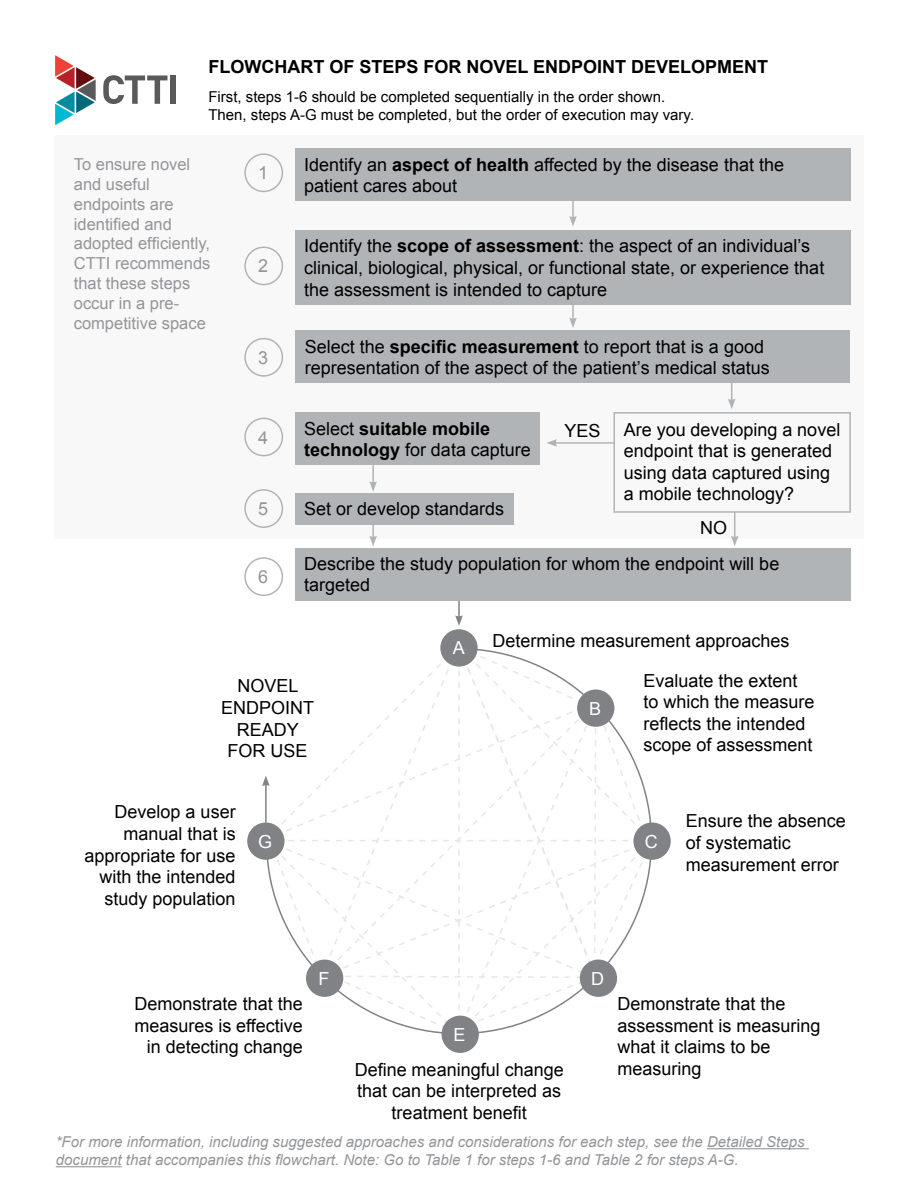
<style>
.page{position:relative;width:918px;height:1188px;background:#fff}
.page>*{position:absolute;margin:0;border:0;box-sizing:border-box;transform-origin:0 0}
.t1{font:18px/21.6px "Arial";color:#000}
.t2{font:700 18px/21.6px "Arial";color:#000}
.t3{font:18px "Arial";color:#fff}
.t4{font:18px "Arial";color:#939598}
.t5{font:16.5px/19.8px "Arial";color:#939598}
.t6{font:italic 15px/18px "Arial";color:#939598}
.t7{font:15px/18px "Arial";color:#000}
.s1{font-weight:700}
.s2{font-weight:400}
</style>
<div class="page">
<div style="left:54px;top:135px;width:810px;height:403px;background:#f8f8f9"></div>
<div style="left:440px;top:629px;width:38px;height:38px;background:#808285;border-radius:50%"></div>
<div style="left:633px;top:822px;width:38px;height:38px;background:#808285;border-radius:50%"></div>
<div style="left:442px;top:1016px;width:37px;height:37px;background:#808285;border-radius:50%"></div>
<div style="left:247px;top:822px;width:38px;height:38px;background:#808285;border-radius:50%"></div>
<svg style="left:262px;top:644px;width:392px;height:392px"></svg>
<hr style="left:458px;top:589px;width:2px;height:29px;background:#808285">
<svg style="left:455px;top:615px;width:8px;height:11px"></svg>
<hr style="left:572px;top:189px;width:2px;height:29px;background:#b1b4b6">
<svg style="left:569px;top:216px;width:8px;height:10px"></svg>
<hr style="left:572px;top:291px;width:2px;height:29px;background:#b1b4b6">
<svg style="left:569px;top:318px;width:8px;height:10px"></svg>
<div style="left:244px;top:153px;width:39px;height:39px;border:2px solid #b1b4b6;border-radius:50%"></div>
<div style="left:244px;top:247px;width:39px;height:38px;border:2px solid #b1b4b6;border-radius:50%"></div>
<div style="left:244px;top:338px;width:39px;height:39px;border:2px solid #b1b4b6;border-radius:50%"></div>
<div style="left:244px;top:557px;width:39px;height:39px;border:2px solid #b1b4b6;border-radius:50%"></div>
<div style="left:295px;top:148px;width:556px;height:53px;background:#b1b4b6"></div>
<div style="left:295px;top:230px;width:556px;height:75px;background:#b1b4b6"></div>
<div style="left:296px;top:331px;width:554px;height:52px;background:#b1b4b6"></div>
<div style="left:295px;top:548px;width:556px;height:52px;background:#b1b4b6"></div>
<div style="left:295px;top:493px;width:218px;height:31px;background:#b1b4b6"></div>
<div style="left:295px;top:412px;width:245px;height:53px;background:#b1b4b6"></div>
<div style="left:613px;top:412px;width:238px;height:101px;border:2px solid #b1b4b6"></div>
<svg style="left:728px;top:383px;width:8px;height:26px"></svg>
<hr style="left:555px;top:442px;width:60px;height:2px;background:#b1b4b6">
<svg style="left:547px;top:439px;width:10px;height:8px"></svg>
<svg style="left:731px;top:512px;width:8px;height:34px"></svg>
<svg style="left:369px;top:465px;width:8px;height:27px"></svg>
<div style="left:244px;top:418px;width:39px;height:38px;border:2px solid #b1b4b6;border-radius:50%"></div>
<div style="left:244px;top:489px;width:39px;height:39px;border:2px solid #b1b4b6;border-radius:50%"></div>
<hr style="left:372px;top:516px;width:2px;height:22px;background:#b1b4b6">
<svg style="left:369px;top:536px;width:8px;height:10px"></svg>
<hr style="left:707px;top:1148px;width:102px;height:1px;background:#939598">
<hr style="left:56px;top:1166px;width:66px;height:1px;background:#939598">
<svg style="left:55px;top:55px;width:41px;height:70px"></svg>
<svg style="left:103px;top:75px;width:64px;height:29px"></svg>
<div style="left:171px;top:75px;width:5px;height:29px;background:#585a5c"></div>
<p class="t2" style="left:208px;top:57px;width:560px">Flowchart of STEPS FOR NOVEL ENDPOINT DEVELOPMENT</p>
<p class="t7" style="left:208px;top:88px;width:487px">First, steps 1-6 should be completed sequentially in the order shown.<br>Then, steps A-G must be completed, but the order of execution may vary.</p>
<p class="t5" style="left:74px;top:155px;width:138px">To ensure novel and useful endpoints are identified and adopted efficiently,<br>CTTI recommends that these steps occur in a pre&shy;competitive space</p>
<p class="t4" style="left:258px;top:161px;width:12px">1</p>
<p class="t4" style="left:258px;top:254px;width:12px">2</p>
<p class="t4" style="left:258px;top:346px;width:12px">3</p>
<p class="t1" style="left:304px;top:154px;width:481px">Identify an <span class="s1">aspect of health</span> affected by the disease that the patient cares about</p>
<p class="t1" style="left:304px;top:235px;width:522px">Identify the <span class="s1">scope of assessment</span>: the aspect of an individual’s clinical, biological, physical, or functional state, or experience that the assessment is intended to capture</p>
<p class="t1" style="left:305px;top:336px;width:466px">Select the <span class="s1">specific measurement</span> to report that is a good representation of the aspect of the patient’s medical status</p>
<p class="t4" style="left:258px;top:425px;width:12px">4</p>
<p class="t4" style="left:258px;top:497px;width:12px">5</p>
<p class="t4" style="left:258px;top:565px;width:12px">6</p>
<p class="t2" style="left:304px;top:418px;width:228px"><span class="s2">Select</span> suitable mobile technology <span class="s2">for data capture</span></p>
<p class="t1" style="left:624px;top:419px;width:218px">Are you developing a novel endpoint that is generated using data captured using a mobile technology?</p>
<p class="t1" style="left:565px;top:420px;width:38px">YES</p>
<p class="t1" style="left:304px;top:498px;width:202px">Set or develop standards</p>
<p class="t1" style="left:700px;top:517px;width:29px">NO</p>
<p class="t1" style="left:304px;top:553px;width:477px">Describe the study population for whom the endpoint will be targeted</p>
<p class="t1" style="left:221px;top:675px;width:95px;text-align:center">NOVEL<br>ENDPOINT<br>READY<br>FOR USE</p>
<p class="t3" style="left:453px;top:636px;width:14px">A</p>
<p class="t1" style="left:492px;top:630px;width:299px">Determine measurement approaches</p>
<p class="t1" style="left:643px;top:670px;width:173px">Evaluate the extent to which the measure reflects the intended scope of assessment</p>
<p class="t3" style="left:589px;top:697px;width:14px">B</p>
<p class="t1" style="left:85px;top:802px;width:153px;text-align:right">Develop a user manual that is appropriate for use with the intended study population</p>
<p class="t3" style="left:258px;top:830px;width:16px">G</p>
<p class="t1" style="left:134px;top:993px;width:170px;text-align:right">Demonstrate that the measures is effective in detecting change</p>
<p class="t3" style="left:319px;top:967px;width:12px">F</p>
<p class="t3" style="left:454px;top:1023px;width:14px">E</p>
<p class="t3" style="left:645px;top:830px;width:14px">C</p>
<p class="t1" style="left:686px;top:811px;width:162px">Ensure the absence of systematic measurement error</p>
<p class="t3" style="left:591px;top:967px;width:14px">D</p>
<p class="t1" style="left:617px;top:993px;width:205px">Demonstrate that the assessment is measuring what it claims to be</p>
<p class="t1" style="left:355px;top:1059px;width:211px">Define meaningful change</p>
<p class="t1" style="left:617px;top:1058px;width:86px">measuring</p>
<p class="t1" style="left:357px;top:1080px;width:206px;text-align:center">that can be interpreted as treatment benefit</p>
<p class="t6" style="left:56px;top:1133px;width:750px">*For more information, including suggested approaches and considerations for each step, see the Detailed Steps document that accompanies this flowchart. Note: Go to Table 1 for steps 1-6 and Table 2 for steps A-G.</p>
</div>
